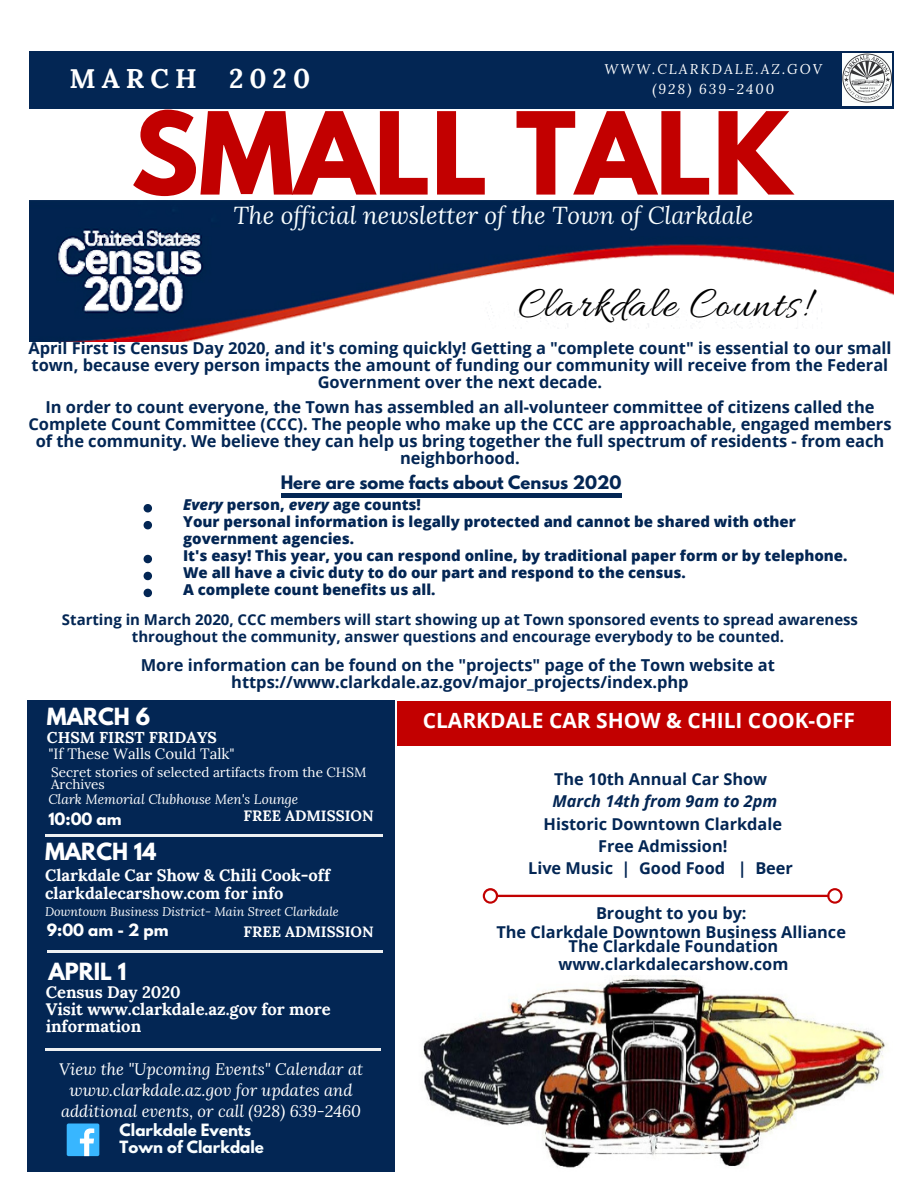
<style>
.page{position:relative;width:918px;height:1188px;background:#fff}
.page>*{position:absolute;margin:0;border:0;box-sizing:border-box;transform-origin:0 0}
.t1{font:700 101.1px "League Spartan";color:#c20000}
.t2{font:44.7px "Allura";letter-spacing:.035em;color:#000}
.t3{font:700 27px "Lora";letter-spacing:.225em;color:#fff}
.t4{font:italic 24.3px "Lora";color:#f8fdfe}
.t5{font:700 21px "Open Sans";color:#fff}
.t6{font:700 21px "League Spartan";color:#fff}
.t7{font:700 16.65px/17.4px "Lora";color:#fff}
.t8{font:700 16.5px/17px "Open Sans";color:#032654;text-align:center}
.t9{font:italic 16.5px/21px "Lora";color:#fff;text-align:center}
.t10{font:700 16.5px/17.2px "Lora";color:#fff}
.t11{font:700 16.5px "League Spartan";letter-spacing:-.005em;color:#032654}
.t12{font:700 16.35px/22.5px "Open Sans";color:#032654;text-align:center}
.t13{font:italic 700 16.35px "Open Sans";color:#032654}
.t14{font:700 15.75px "Lora";color:#fff}
.t15{font:800 15px/17px "Open Sans";color:#032654}
.t16{font:700 15px/17px "Open Sans";color:#032654;text-align:center}
.t17{font:700 15px/17px "League Spartan";color:#f8fdfe}
.t18{font:700 15px "Lora";color:#fff}
.t19{font:15px "Lora";color:#fff}
.t20{font:700 15px "League Spartan";color:#fff}
.t21{font:italic 13.95px/20.1px "Lora";letter-spacing:.14em;color:#fff;text-align:center}
.t22{font:13.5px/12.3px "Lora";color:#fff}
.t23{font:italic 13.5px "Lora";color:#fff}
.t24{font:italic 12.45px "Lora";color:#fff}
.s1{font-style:italic}
</style>
<div class="page">
<div style="left:29px;top:52px;width:864px;height:56px;background:#032654"></div>
<div style="left:27px;top:701px;width:368px;height:470px;background:#032654"></div>
<img style="left:843px;top:54px;width:48px;height:52px">
<hr style="left:47px;top:950px;width:336px;height:3px;background:#eef0f2">
<div style="left:67px;top:1123px;width:32px;height:33px;background:#38b6ff;border-radius:2px"></div>
<svg style="left:80px;top:1128px;width:14px;height:28px"></svg>
<hr style="left:45px;top:834px;width:337px;height:3px;background:#eef0f2">
<div style="left:398px;top:701px;width:493px;height:45px;background:#c20000"></div>
<hr style="left:45px;top:1048px;width:336px;height:3px;background:#eef0f2">
<img style="left:29px;top:200px;width:864px;height:141px">
<svg style="left:143px;top:504px;width:9px;height:26px"></svg>
<svg style="left:143px;top:554px;width:9px;height:44px"></svg>
<div style="left:281px;top:493px;width:340px;height:5px;background:#032654"></div>
<img style="left:423px;top:976px;width:463px;height:192px">
<svg style="left:483px;top:888px;width:360px;height:16px"></svg>
<h3 class="t3" style="left:70px;top:61px;width:242px">MARCH 2020</h3>
<p class="t21" style="left:605px;top:59px;width:219px">WWW.CLARKDALE.AZ.GOV (928) 639-2400</p>
<h1 class="t1" style="left:131px;top:104px;width:663px">SMALL TALK</h1>
<h3 class="t4" style="left:233px;top:199px;width:522px">The official newsletter of the Town of Clarkdale</h3>
<h2 class="t2" style="left:518px;top:279px;width:291px">Clarkdale Counts!</h2>
<p class="t8" style="left:28px;top:339px;width:865px">April First is Census Day 2020, and it's coming quickly! Getting a "complete count" is essential to our small town, because every person impacts the amount of funding our community will receive from the Federal<br>Government over the next decade.</p>
<p class="t8" style="left:28px;top:398px;width:865px">In order to count everyone, the Town has assembled an all-volunteer committee of citizens called the Complete Count Committee (CCC). The people who make up the CCC are approachable, engaged members of the community. We believe they can help us bring together the full spectrum of residents - from each neighborhood.</p>
<p class="t11" style="left:281px;top:474px;width:342px">Here are some facts about Census 2020</p>
<p class="t15" style="left:183px;top:496px;width:666px"><span class="s1">Every</span> person, <span class="s1">every</span> age counts!<br>Your personal information is legally protected and cannot be shared with other government agencies.<br>It's easy! This year, you can respond online, by traditional paper form or by telephone.<br>We all have a civic duty to do our part and respond to the census.<br>A complete count benefits us all.</p>
<p class="t16" style="left:62px;top:610px;width:798px">Starting in March 2020, CCC members will start showing up at Town sponsored events to spread awareness throughout the community, answer questions and encourage everybody to be counted.</p>
<p class="t8" style="left:141px;top:656px;width:635px">More information can be found on the "projects" page of the Town website at https://www.clarkdale.az.gov/major_projects/index.php</p>
<p class="t6" style="left:47px;top:706px;width:105px">MARCH 6</p>
<p class="t14" style="left:47px;top:728px;width:172px">CHSM FIRST FRIDAYS</p>
<p class="t19" style="left:48px;top:744px;width:188px">"If These Walls Could Talk"</p>
<p class="t22" style="left:51px;top:766px;width:317px">Secret stories of selected artifacts from the CHSM<br>Archives</p>
<p class="t23" style="left:48px;top:790px;width:252px">Clark Memorial Clubhouse Men's Lounge</p>
<p class="t20" style="left:48px;top:812px;width:75px">10:00 am</p>
<p class="t6" style="left:45px;top:841px;width:113px">MARCH 14</p>
<p class="t18" style="left:244px;top:806px;width:132px">FREE ADMISSION</p>
<p class="t10" style="left:45px;top:867px;width:287px">Clarkdale Car Show &amp; Chili Cook-off clarkdalecarshow.com for info</p>
<p class="t24" style="left:45px;top:903px;width:295px">Downtown Business District- Main Street Clarkdale</p>
<p class="t20" style="left:47px;top:923px;width:123px">9:00 am - 2 pm</p>
<p class="t18" style="left:244px;top:922px;width:132px">FREE ADMISSION</p>
<p class="t6" style="left:48px;top:961px;width:80px">APRIL 1</p>
<p class="t7" style="left:46px;top:983px;width:287px">Census Day 2020<br>Visit www.clarkdale.az.gov for more information</p>
<p class="t9" style="left:59px;top:1058px;width:306px">View the "Upcoming Events" Calendar at www.clarkdale.az.gov for updates and additional events, or call (928) 639-2460</p>
<p class="t17" style="left:120px;top:1123px;width:146px">Clarkdale Events<br>Town of Clarkdale</p>
<p class="t5" style="left:423px;top:705px;width:434px">CLARKDALE CAR SHOW &amp; CHILI COOK-OFF</p>
<p class="t12" style="left:554px;top:767px;width:215px">The 10th Annual Car Show</p>
<p class="t13" style="left:552px;top:790px;width:226px">March 14th from 9am to 2pm</p>
<p class="t12" style="left:528px;top:812px;width:266px">Historic Downtown Clarkdale<br>Free Admission!<br>Live Music | Good Food | Beer</p>
<p class="t12" style="left:496px;top:904px;width:351px;line-height:18.5px">Brought to you by:<br>The Clarkdale Downtown Business Alliance</p>
<p class="t12" style="left:558px;top:937px;width:232px;line-height:18.5px">The Clarkdale Foundation www.clarkdalecarshow.com</p>
</div>
